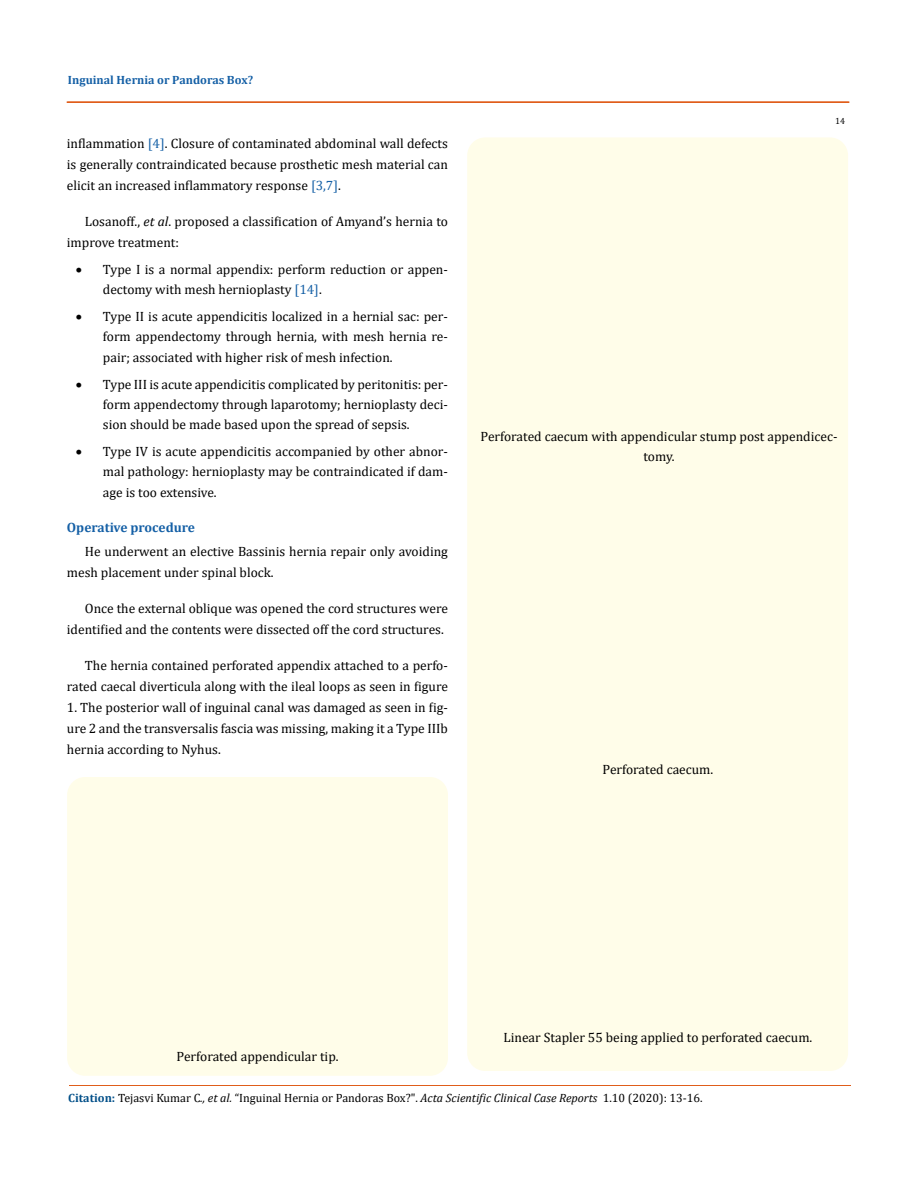
<style>
.page{position:relative;width:917px;height:1188px;background:#fff}
.page>*{position:absolute;margin:0;border:0;box-sizing:border-box;transform-origin:0 0}
.t1{font:13.5px/21px "Cambria";color:#000;text-align:justify}
.t2{font:700 13.5px "Cambria";color:#1560a6}
.t3{font:12px "Cambria";color:#000}
.t4{font:700 12px "Cambria";color:#1560a6}
.t5{font:9px "Cambria";color:#000}
.s1{color:#1560a6}
.s2{font-style:italic}
.s3{font-weight:700;color:#035089}
</style>
<div class="page">
<div style="left:67px;top:777px;width:381px;height:299px;background:#fffde9;border-radius:18px"></div>
<div style="left:467px;top:137px;width:381px;height:934px;background:#fffde9;border-radius:18px"></div>
<div style="left:67px;top:102px;width:782px;height:1px;border:1px solid #e05d1a"></div>
<hr style="left:69px;top:1085px;width:781px;height:1px;background:#e05d1a">
<p class="t4" style="left:68px;top:71px;width:187px">Inguinal Hernia or Pandoras Box?</p>
<p class="t1" style="left:67px;top:133px;width:382px">inflammation <span class="s1">[4]</span>. Closure of contaminated abdominal wall defects is generally contraindicated because prosthetic mesh material can elicit an increased inflammatory response <span class="s1">[3,7]</span>.</p>
<p class="t1" style="left:67px;top:211px;width:382px;text-indent:18px">Losanoff., <span class="s2">et al</span>. proposed a classification of Amyand’s hernia to improve treatment:</p>
<p class="t1" style="left:103px;top:259px;width:346px;line-height:20.2px;text-indent:-27px">• Type I is a normal appendix: perform reduction or appen&shy;dectomy with mesh hernioplasty <span class="s1">[14]</span>.</p>
<p class="t1" style="left:103px;top:306px;width:346px;line-height:20.2px;text-indent:-27px">• Type II is acute appendicitis localized in a hernial sac: per&shy;form appendectomy through hernia, with mesh hernia re&shy;pair; associated with higher risk of mesh infection.</p>
<p class="t1" style="left:103px;top:374px;width:346px;line-height:20.2px;text-indent:-27px">• Type III is acute appendicitis complicated by peritonitis: per&shy;form appendectomy through laparotomy; hernioplasty deci&shy;sion should be made based upon the spread of sepsis.</p>
<p class="t1" style="left:103px;top:441px;width:346px;line-height:20.2px;text-indent:-27px">• Type IV is acute appendicitis accompanied by other abnor&shy;mal pathology: hernioplasty may be contraindicated if dam&shy;age is too extensive.</p>
<p class="t2" style="left:67px;top:518px;width:130px">Operative procedure</p>
<p class="t1" style="left:67px;top:541px;width:382px;text-indent:18px">He underwent an elective Bassinis hernia repair only avoiding mesh placement under spinal block.</p>
<p class="t1" style="left:67px;top:598px;width:382px;text-indent:18px">Once the external oblique was opened the cord structures were identified and the contents were dissected off the cord structures.</p>
<p class="t1" style="left:67px;top:655px;width:382px;text-align:right">The hernia contained perforated appendix attached to a perfo&shy;rated caecal diverticula along with the ileal loops as seen in figure</p>
<p class="t1" style="left:67px;top:697px;width:382px">1. The posterior wall of inguinal canal was damaged as seen in fig&shy;ure 2 and the transversalis fascia was missing, making it a Type IIIb hernia according to Nyhus.</p>
<p class="t5" style="left:835px;top:115px;width:11px">14</p>
<p class="t1" style="left:480px;top:426px;width:358px;line-height:20.2px;text-align:center">Perforated caecum with appendicular stump post appendicec&shy;tomy.</p>
<p class="t1" style="left:602px;top:759px;width:112px">Perforated caecum.</p>
<p class="t1" style="left:177px;top:1045px;width:163px">Perforated appendicular tip.</p>
<p class="t1" style="left:503px;top:1026px;width:310px">Linear Stapler 55 being applied to perforated caecum.</p>
<p class="t3" style="left:68px;top:1091px;width:635px"><span class="s3">Citation:</span> Tejasvi Kumar C<span class="s2">., et al.</span> “Inguinal Hernia or Pandoras Box?". <span class="s2">Acta Scientific Clinical Case Reports</span> 1.10 (2020): 13-16.</p>
</div>
